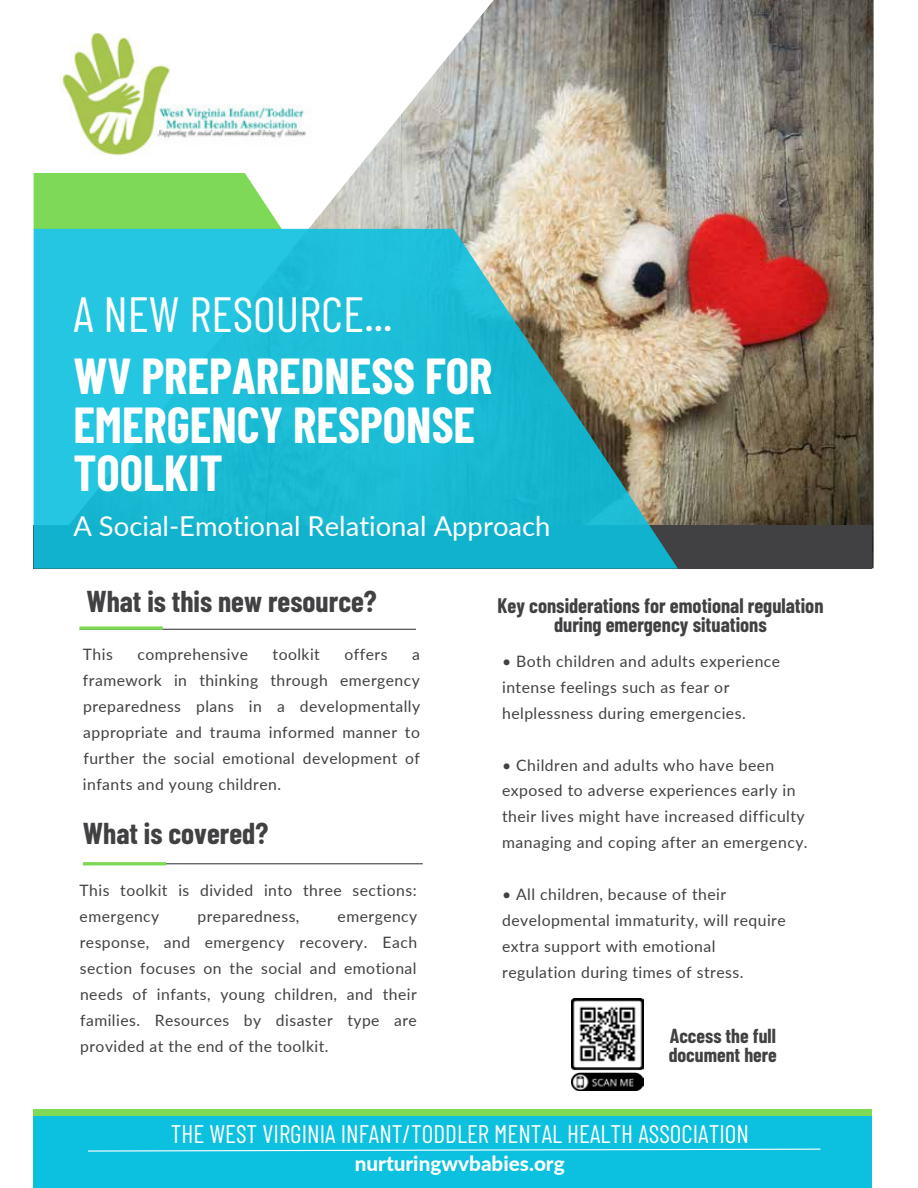
<style>
.page{position:relative;width:918px;height:1188px;background:#fff}
.page>*{position:absolute;margin:0;border:0;box-sizing:border-box;transform-origin:0 0}
.t1{font:700 49.35px/48.8px "Barlow Condensed";color:#fff}
.t2{font:49.35px "Barlow Condensed";color:#fff}
.t3{font:700 29.4px "Barlow Condensed";color:#414042}
.t4{font:27.45px "Lato";color:#fff}
.t5{font:25.35px "Barlow Condensed";color:#fff}
.t6{font:800 20.7px "Lato";color:#fff}
.t7{font:700 20.4px/19px "Barlow Condensed";color:#414042;text-align:center}
.t8{font:700 19.8px/19px "Barlow Condensed";color:#414042}
.t9{font:15.75px/26px "Lato";letter-spacing:.03em;color:#414042}
</style>
<div class="page">
<img style="left:282px;top:0;width:592px;height:568px">
<svg style="left:34px;top:173px;width:248px;height:56px;background:#87db64"></svg>
<div style="left:34px;top:525px;width:838px;height:44px;background:#414042"></div>
<svg style="left:34px;top:229px;width:644px;height:340px;background:#37b8c9"></svg>
<div style="left:34px;top:1110px;width:838px;height:78px;background:#0cc0df"></div>
<div style="left:34px;top:1109px;width:838px;height:7px;background:#7ed957"></div>
<hr style="left:80px;top:629px;width:336px;height:1px;background:#414042">
<hr style="left:86px;top:863px;width:337px;height:1px;background:#414042">
<svg style="left:80px;top:626px;width:83px;height:4px"></svg>
<hr style="left:83px;top:862px;width:83px;height:3px;background:#7ed957">
<svg style="left:88px;top:1148px;width:733px;height:4px"></svg>
<img style="left:60px;top:14px;width:296px;height:151px">
<img style="left:572px;top:998px;width:72px;height:93px">
<h1 class="t2" style="left:73px;top:279px;width:321px">A NEW RESOURCE...</h1>
<h1 class="t1" style="left:73px;top:349px;width:421px">WV PREPAREDNESS FOR<br>EMERGENCY RESPONSE<br>TOOLKIT</h1>
<h3 class="t4" style="left:73px;top:507px;width:479px">A Social-Emotional Relational Approach</h3>
<h2 class="t3" style="left:86px;top:581px;width:292px">What is this new resource?</h2>
<p class="t9" style="left:83px;top:641px;width:31px">This</p>
<p class="t9" style="left:138px;top:641px;width:112px">comprehensive</p>
<p class="t9" style="left:273px;top:641px;width:49px">toolkit</p>
<p class="t9" style="left:345px;top:641px;width:45px">offers</p>
<p class="t9" style="left:83px;top:641px;width:339px;text-align:justify;text-indent:329px">a framework in thinking through emergency preparedness plans in a developmentally appropriate and trauma informed manner to further the social emotional development of infants and young children.</p>
<h2 class="t3" style="left:83px;top:813px;width:187px">What is covered?</h2>
<p class="t9" style="left:80px;top:877px;width:339px">This toolkit is divided into three sections: emergency</p>
<p class="t9" style="left:198px;top:903px;width:104px">preparedness,</p>
<p class="t9" style="left:80px;top:903px;width:339px;text-align:justify;text-indent:258px">emergency response, and emergency recovery. Each section focuses on the social and emotional needs of infants, young children, and their families. Resources by disaster type are provided at the end of the toolkit.</p>
<p class="t7" style="left:498px;top:595px;width:327px">Key considerations for emotional regulation during emergency situations</p>
<p class="t9" style="left:502px;top:648px;width:280px">• Both children and adults experience intense feelings such as fear or helplessness during emergencies.</p>
<p class="t9" style="left:502px;top:751px;width:307px">• Children and adults who have been exposed to adverse experiences early in their lives might have increased difficulty managing and coping after an emergency.</p>
<p class="t9" style="left:502px;top:881px;width:285px">• All children, because of their developmental immaturity, will require extra support with emotional regulation during times of stress.</p>
<p class="t8" style="left:669px;top:1025px;width:110px">Access the full document here</p>
<h3 class="t5" style="left:171px;top:1115px;width:580px">THE WEST VIRGINIA INFANT/TODDLER MENTAL HEALTH ASSOCIATION</h3>
<h3 class="t6" style="left:355px;top:1148px;width:212px">nurturingwvbabies.org</h3>
</div>
